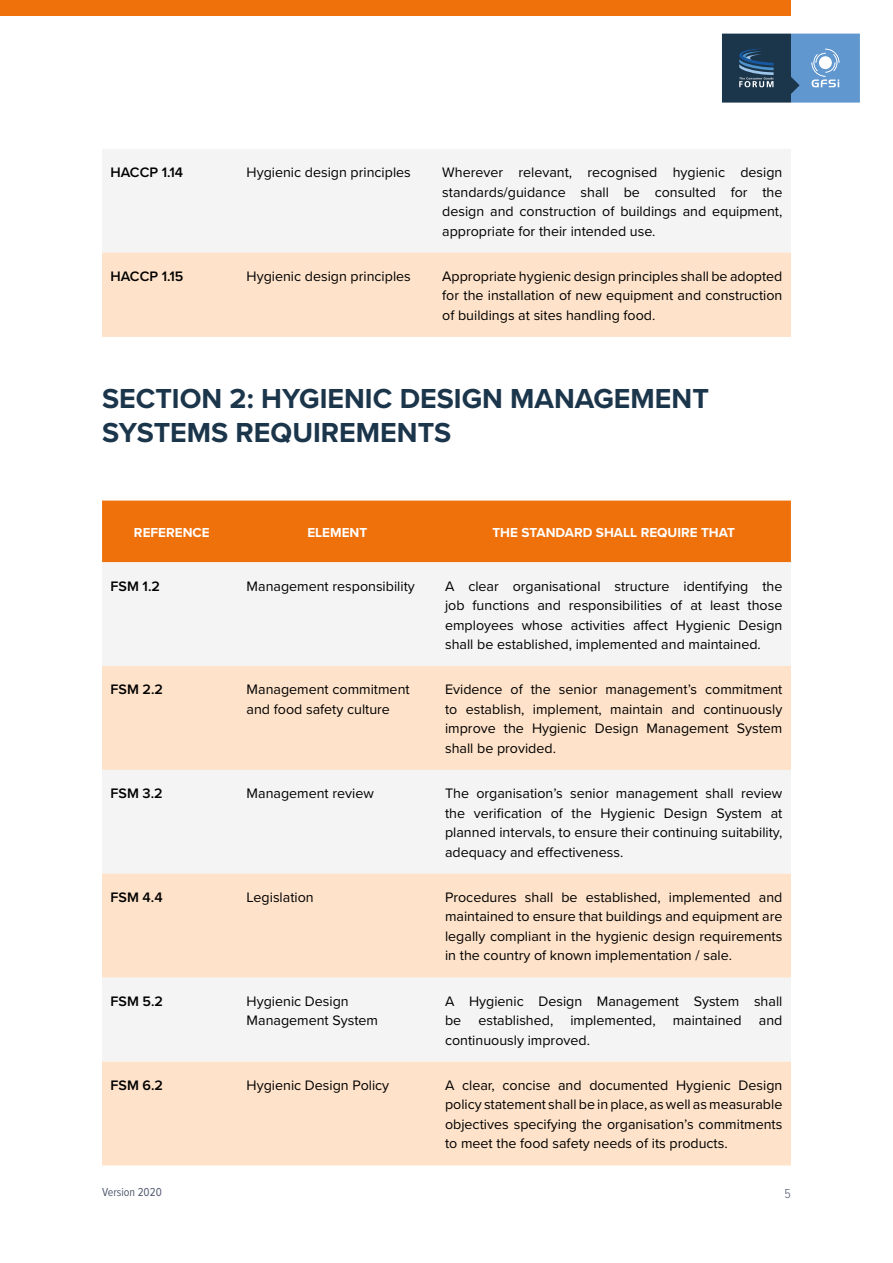
<style>
.page{position:relative;width:893px;height:1263px;background:#fff}
.page>*{position:absolute;margin:0;border:0;box-sizing:border-box;transform-origin:0 0}
.t1{font:700 28.5px/34.2px "Proxima Nova";color:#1b354b}
.t2{font:14.25px/19.5px "Proxima Nova";color:#000;text-align:justify}
.t3{font:600 14.25px "Proxima Nova";color:#000}
.t4{font:700 13.5px "Proxima Nova";color:#fff}
.t5{font:300 13.5px "Proxima Nova Cond";color:#525b70}
.t6{font:12px "Proxima Nova Cond";color:#525b70}
</style>
<div class="page">
<svg style="left:722px;top:34px;width:138px;height:69px;background:#476e93"></svg>
<div style="left:0;top:0;width:791px;height:16px;background:#ef710c"></div>
<div style="left:102px;top:149px;width:689px;height:104px;background:#f4f4f4"></div>
<div style="left:102px;top:253px;width:689px;height:84px;background:#fee2c9"></div>
<div style="left:102px;top:501px;width:689px;height:61px;background:#ef710c"></div>
<div style="left:102px;top:562px;width:689px;height:104px;background:#f4f4f4"></div>
<svg style="left:102px;top:666px;width:689px;height:499px;fill:#fee2c9"></svg>
<p class="t3" style="left:111px;top:162px;width:74px">HACCP 1.14</p>
<p class="t2" style="left:247px;top:162px;width:166px">Hygienic design principles</p>
<p class="t2" style="left:442px;top:162px;width:342px">Wherever relevant, recognised hygienic design standards/guidance shall be consulted for the design and construction of buildings and equipment, appropriate for their intended use.</p>
<p class="t3" style="left:111px;top:265px;width:74px">HACCP 1.15</p>
<p class="t2" style="left:247px;top:266px;width:166px">Hygienic design principles</p>
<p class="t2" style="left:442px;top:266px;width:342px">Appropriate hygienic design principles shall be adopted for the installation of new equipment and construction of buildings at sites handling food.</p>
<h1 class="t1" style="left:102px;top:380px;width:608px">SECTION 2: HYGIENIC DESIGN MANAGEMENT<br>SYSTEMS REQUIREMENTS</h1>
<p class="t4" style="left:134px;top:522px;width:77px">REFERENCE</p>
<p class="t4" style="left:307px;top:522px;width:61px">ELEMENT</p>
<p class="t4" style="left:492px;top:522px;width:244px">THE STANDARD SHALL REQUIRE THAT</p>
<p class="t3" style="left:111px;top:575px;width:51px">FSM 1.2</p>
<p class="t2" style="left:247px;top:575px;width:170px">Management responsibility</p>
<p class="t2" style="left:445px;top:575px;width:339px">A clear organisational structure identifying the job functions and responsibilities of at least those employees whose activities affect Hygienic Design shall be established, implemented and maintained.</p>
<p class="t3" style="left:111px;top:679px;width:54px">FSM 2.2</p>
<p class="t2" style="left:247px;top:679px;width:165px">Management commitment and food safety culture</p>
<p class="t2" style="left:445px;top:679px;width:339px">Evidence of the senior management’s commitment to establish, implement, maintain and continuously improve the Hygienic Design Management System shall be provided.</p>
<p class="t3" style="left:111px;top:783px;width:54px">FSM 3.2</p>
<p class="t2" style="left:247px;top:783px;width:129px">Management review</p>
<p class="t2" style="left:445px;top:783px;width:339px">The organisation’s senior management shall review the verification of the Hygienic Design System at planned intervals, to ensure their continuing suitability, adequacy and effectiveness.</p>
<p class="t3" style="left:111px;top:886px;width:54px">FSM 4.4</p>
<p class="t2" style="left:247px;top:887px;width:69px">Legislation</p>
<p class="t2" style="left:445px;top:887px;width:339px">Procedures shall be established, implemented and maintained to ensure that buildings and equipment are legally compliant in the hygienic design requirements in the country of known implementation / sale.</p>
<p class="t3" style="left:111px;top:990px;width:54px">FSM 5.2</p>
<p class="t2" style="left:247px;top:990px;width:133px">Hygienic Design<br>Management System</p>
<p class="t2" style="left:445px;top:990px;width:339px">A Hygienic Design Management System shall be established, implemented, maintained and continuously improved.</p>
<p class="t3" style="left:111px;top:1074px;width:54px">FSM 6.2</p>
<p class="t2" style="left:247px;top:1075px;width:144px">Hygienic Design Policy</p>
<p class="t2" style="left:445px;top:1075px;width:339px">A clear, concise and documented Hygienic Design policy statement shall be in place, as well as measurable objectives specifying the organisation’s commitments to meet the food safety needs of its products.</p>
<p class="t6" style="left:102px;top:1183px;width:61px">Version 2020</p>
<p class="t5" style="left:784px;top:1183px;width:8px">5</p>
</div>
